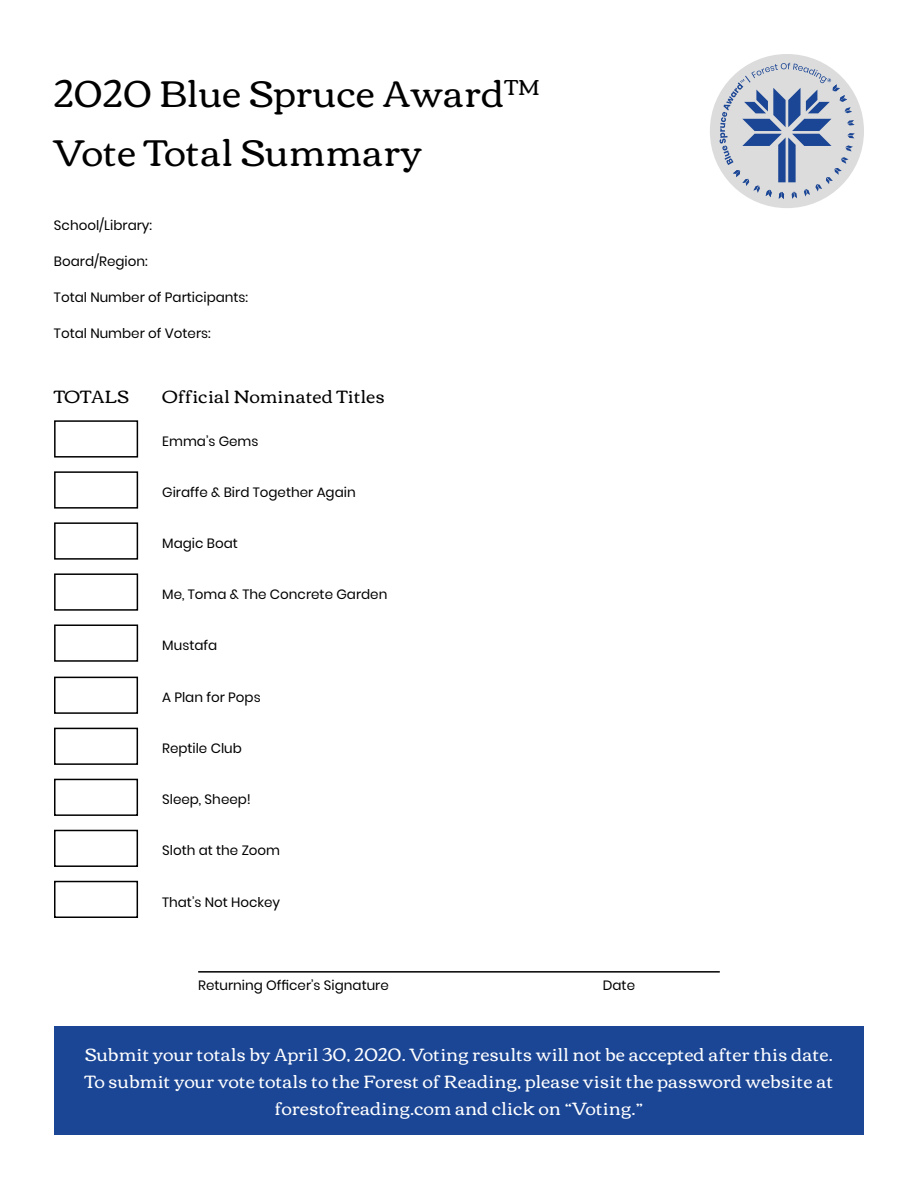
<style>
.page{position:relative;width:918px;height:1188px;background:#fff}
.page>*{position:absolute;margin:0;border:0;box-sizing:border-box;transform-origin:0 0}
.t1{font:37.5px/58.5px "Corben";letter-spacing:.02em;color:#000}
.t2{font:18px/27px "Corben";letter-spacing:.02em;color:#fff;text-align:center}
.t3{font:18px "Corben";letter-spacing:.02em;color:#000}
.t4{font:13.5px "Poppins";color:#000}
</style>
<div class="page">
<div style="left:710px;top:54px;width:154px;height:154px;background:#dddcdc;border-radius:50%"></div>
<svg style="left:720px;top:63px;width:135px;height:136px"></svg>
<hr style="left:198px;top:971px;width:522px;height:2px;background:#000">
<div style="left:54px;top:1026px;width:810px;height:108px;background:#1b4695"></div>
<div style="left:54px;top:420px;width:84px;height:38px;border:2px solid #000"></div>
<div style="left:54px;top:471px;width:84px;height:38px;border:2px solid #000"></div>
<div style="left:54px;top:522px;width:84px;height:38px;border:2px solid #000"></div>
<div style="left:54px;top:573px;width:84px;height:38px;border:2px solid #000"></div>
<div style="left:54px;top:624px;width:84px;height:38px;border:2px solid #000"></div>
<div style="left:54px;top:677px;width:84px;height:37px;border:2px solid #000"></div>
<div style="left:54px;top:728px;width:84px;height:37px;border:2px solid #000"></div>
<div style="left:54px;top:779px;width:84px;height:37px;border:2px solid #000"></div>
<div style="left:54px;top:830px;width:84px;height:37px;border:2px solid #000"></div>
<div style="left:54px;top:881px;width:84px;height:37px;border:2px solid #000"></div>
<h1 class="t1" style="left:54px;top:62px;width:487px">2020 Blue Spruce Award<sup>TM<br></sup>Vote Total Summary</h1>
<p class="t4" style="left:54px;top:218px;width:100px">School/Library:</p>
<p class="t4" style="left:54px;top:254px;width:95px">Board/Region:</p>
<p class="t4" style="left:54px;top:290px;width:196px">Total Number of Participants:</p>
<p class="t4" style="left:54px;top:326px;width:158px">Total Number of Voters:</p>
<h2 class="t3" style="left:54px;top:383px;width:76px">TOTALS</h2>
<h2 class="t3" style="left:162px;top:383px;width:224px">Official Nominated Titles</h2>
<p class="t4" style="left:162px;top:433px;width:98px">Emma’s Gems</p>
<p class="t4" style="left:162px;top:485px;width:195px">Giraffe &amp; Bird Together Again</p>
<p class="t4" style="left:162px;top:536px;width:77px">Magic Boat</p>
<p class="t4" style="left:162px;top:587px;width:227px">Me, Toma &amp; The Concrete Garden</p>
<p class="t4" style="left:162px;top:638px;width:56px">Mustafa</p>
<p class="t4" style="left:162px;top:690px;width:100px">A Plan for Pops</p>
<p class="t4" style="left:162px;top:741px;width:81px">Reptile Club</p>
<p class="t4" style="left:162px;top:792px;width:90px">Sleep, Sheep!</p>
<p class="t4" style="left:162px;top:843px;width:120px">Sloth at the Zoom</p>
<p class="t4" style="left:162px;top:894px;width:120px">That’s Not Hockey</p>
<p class="t4" style="left:198px;top:977px;width:192px">Returning Officer’s Signature</p>
<p class="t4" style="left:603px;top:977px;width:34px">Date</p>
<h2 class="t2" style="left:85px;top:1040px;width:750px">Submit your totals by April 30, 2020. Voting results will not be accepted after this date.<br>To submit your vote totals to the Forest of Reading, please visit the password website at forestofreading.com and click on “Voting.”</h2>
</div>
